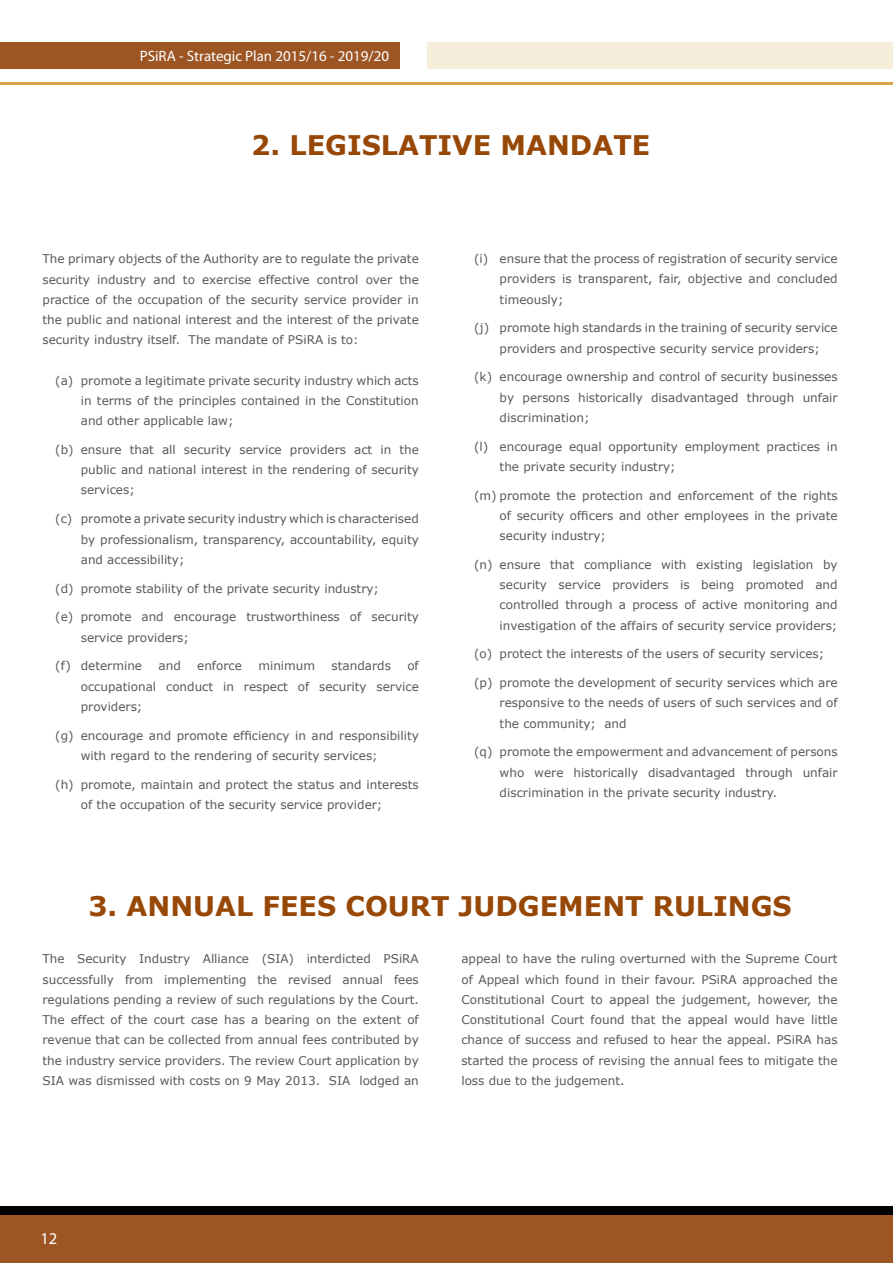
<style>
.page{position:relative;width:893px;height:1263px;background:#fff}
.page>*{position:absolute;margin:0;border:0;box-sizing:border-box;transform-origin:0 0}
.t1{font:700 27px "Verdana";color:#984806}
.t2{font:16.5px "Myriad Pro";color:#fff}
.t3{font:15px "Myriad Pro";color:#fff}
.t4{font:12px/20.2px "Verdana";color:#58595b;text-align:justify}
</style>
<div class="page">
<div style="left:0;top:1213px;width:893px;height:50px;background:#9d5524"></div>
<div style="left:0;top:1206px;width:893px;height:9px;background:#000"></div>
<hr style="left:0;top:83px;width:893px;height:2px;background:#d8a448">
<div style="left:0;top:42px;width:400px;height:26px;background:#9d5524"></div>
<div style="left:427px;top:42px;width:466px;height:26px;background:#f7eddb"></div>
<p class="t3" style="left:140px;top:47px;width:251px">PSiRA - Strategic Plan 2015/16 - 2019/20</p>
<h1 class="t1" style="left:251px;top:127px;width:400px">2. LEGISLATIVE MANDATE</h1>
<p class="t4" style="left:43px;top:248px;width:378px">The primary objects of the Authority are to regulate the private security industry and to exercise effective control over the practice of the occupation of the security service provider in the public and national interest and the interest of the private security industry itself. The mandate of PSiRA is to:</p>
<p class="t4" style="left:81px;top:370px;width:340px;text-indent:-26px">(a) promote a legitimate private security industry which acts in terms of the principles contained in the Constitution and other applicable law;</p>
<p class="t4" style="left:81px;top:439px;width:340px;text-indent:-26px">(b) ensure that all security service providers act in the public and national interest in the rendering of security services;</p>
<p class="t4" style="left:81px;top:508px;width:340px;text-indent:-26px">(c) promote a private security industry which is characterised by professionalism, transparency, accountability, equity and accessibility;</p>
<p class="t4" style="left:55px;top:578px;width:325px">(d) promote stability of the private security industry;</p>
<p class="t4" style="left:81px;top:606px;width:340px;text-indent:-26px">(e) promote and encourage trustworthiness of security service providers;</p>
<p class="t4" style="left:55px;top:655px;width:88px">(f) determine</p>
<p class="t4" style="left:159px;top:655px;width:24px">and</p>
<p class="t4" style="left:197px;top:655px;width:46px">enforce</p>
<p class="t4" style="left:258px;top:655px;width:58px">minimum</p>
<p class="t4" style="left:332px;top:655px;width:61px">standards</p>
<p class="t4" style="left:81px;top:655px;width:340px;text-indent:327px">of occupational conduct in respect of security service providers;</p>
<p class="t4" style="left:81px;top:725px;width:340px;text-indent:-26px">(g) encourage and promote efficiency in and responsibility with regard to the rendering of security services;</p>
<p class="t4" style="left:81px;top:774px;width:340px;text-indent:-26px">(h) promote, maintain and protect the status and interests of the occupation of the security service provider;</p>
<p class="t4" style="left:500px;top:248px;width:340px;text-indent:-26px">(i) ensure that the process of registration of security service providers is transparent, fair, objective and concluded timeously;</p>
<p class="t4" style="left:500px;top:317px;width:340px;text-indent:-26px">(j) promote high standards in the training of security service providers and prospective security service providers;</p>
<p class="t4" style="left:500px;top:366px;width:340px;text-indent:-26px">(k) encourage ownership and control of security businesses by persons historically disadvantaged through unfair discrimination;</p>
<p class="t4" style="left:500px;top:436px;width:340px;text-indent:-26px">(l) encourage equal opportunity employment practices in the private security industry;</p>
<p class="t4" style="left:500px;top:485px;width:340px;text-indent:-26px">(m) promote the protection and enforcement of the rights of security officers and other employees in the private security industry;</p>
<p class="t4" style="left:500px;top:554px;width:340px;text-indent:-26px">(n) ensure that compliance with existing legislation by security service providers is being promoted and controlled through a process of active monitoring and investigation of the affairs of security service providers;</p>
<p class="t4" style="left:474px;top:643px;width:352px">(o) protect the interests of the users of security services;</p>
<p class="t4" style="left:500px;top:672px;width:340px;text-indent:-26px">(p) promote the development of security services which are responsive to the needs of users of such services and of the community; and</p>
<p class="t4" style="left:500px;top:741px;width:340px;text-indent:-26px">(q) promote the empowerment and advancement of persons who were historically disadvantaged through unfair discrimination in the private security industry.</p>
<h1 class="t1" style="left:88px;top:889px;width:705px">3. ANNUAL FEES COURT JUDGEMENT RULINGS</h1>
<p class="t4" style="left:43px;top:948px;width:378px">The Security Industry Alliance (SIA) interdicted PSiRA successfully from implementing the revised annual fees regulations pending a review of such regulations by the Court.<br>The effect of the court case has a bearing on the extent of revenue that can be collected from annual fees contributed by the industry service providers. The review Court application by SIA was dismissed with costs on 9 May 2013. SIA lodged an</p>
<p class="t4" style="left:461px;top:948px;width:378px">appeal to have the ruling overturned with the Supreme Court of Appeal which found in their favour. PSiRA approached the Constitutional Court to appeal the judgement, however, the Constitutional Court found that the appeal would have little chance of success and refused to hear the appeal. PSiRA has started the process of revising the annual fees to mitigate the loss due to the judgement.</p>
<h2 class="t2" style="left:40px;top:1229px;width:18px">12</h2>
</div>
